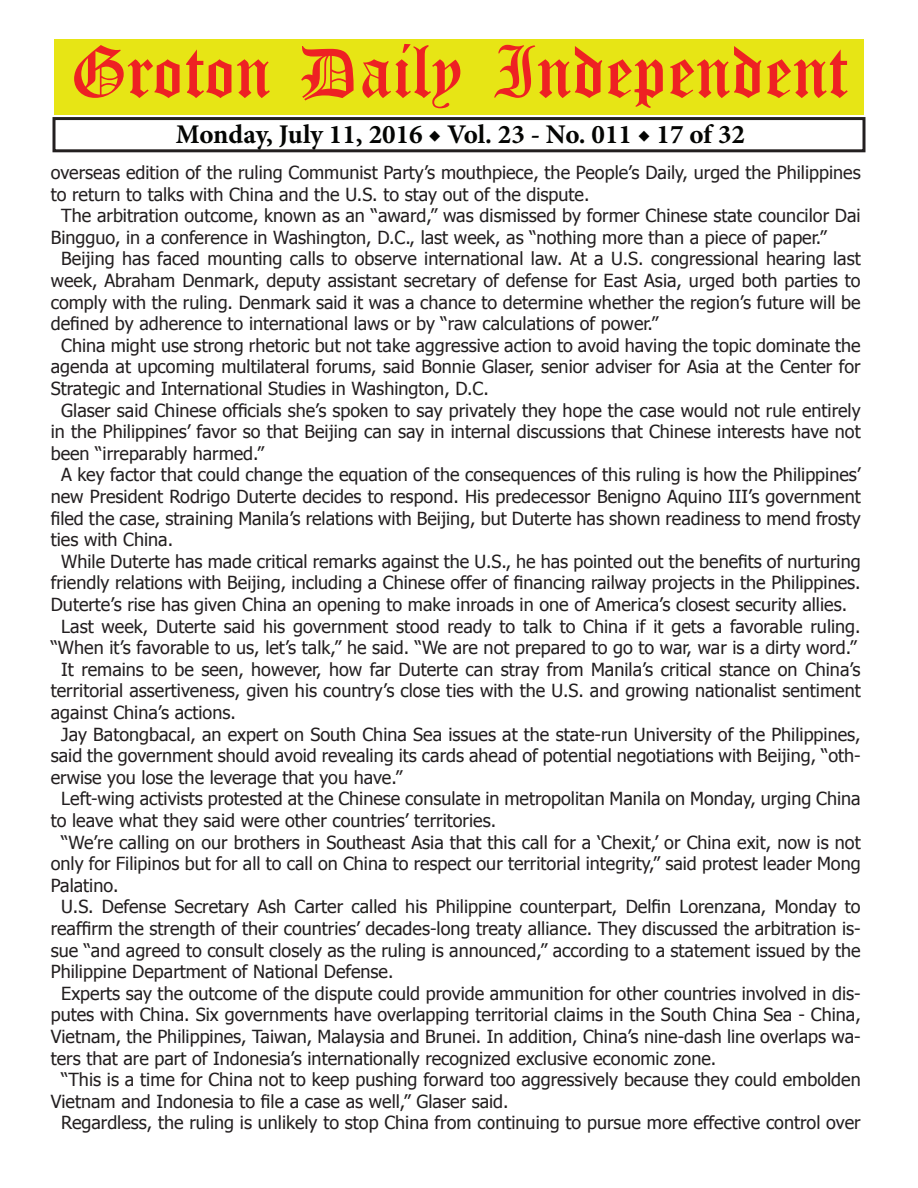
<style>
.page{position:relative;width:918px;height:1188px;background:#fff}
.page>*{position:absolute;margin:0;border:0;box-sizing:border-box;transform-origin:0 0}
.t1{font:54px "Old English Five";color:#ee2123}
.t2{font:700 27px "Minion Pro";color:#040503}
.t3{font:18px "Tahoma";color:#231f20}
</style>
<div class="page">
<div style="left:52px;top:117px;width:814px;height:35px;border:3px solid #231f20"></div>
<div style="left:54px;top:40px;width:810px;height:75px;background:#e7e515"></div>
<h1 class="t1" style="left:70px;top:47px;width:779px">Groton Daily Independent</h1>
<h2 class="t2" style="left:176px;top:116px;width:571px">Monday, July 11, 2016 ◆ Vol. 23 - No. 011 ◆ 17 of 32</h2>
<p class="t3" style="left:51px;top:160px;width:812px">overseas edition of the ruling Communist Party’s mouthpiece, the People’s Daily, urged the Philippines</p>
<p class="t3" style="left:51px;top:182px;width:540px">to return to talks with China and the U.S. to stay out of the dispute.</p>
<p class="t3" style="left:61px;top:204px;width:801px">The arbitration outcome, known as an “award,” was dismissed by former Chinese state councilor Dai</p>
<p class="t3" style="left:51px;top:225px;width:777px">Bingguo, in a conference in Washington, D.C., last week, as “nothing more than a piece of paper.”</p>
<p class="t3" style="left:61px;top:247px;width:801px">Beijing has faced mounting calls to observe international law. At a U.S. congressional hearing last</p>
<p class="t3" style="left:51px;top:268px;width:811px">week, Abraham Denmark, deputy assistant secretary of defense for East Asia, urged both parties to</p>
<p class="t3" style="left:51px;top:290px;width:811px">comply with the ruling. Denmark said it was a chance to determine whether the region’s future will be</p>
<p class="t3" style="left:51px;top:312px;width:609px">defined by adherence to international laws or by “raw calculations of power.”</p>
<p class="t3" style="left:61px;top:333px;width:801px">China might use strong rhetoric but not take aggressive action to avoid having the topic dominate the</p>
<p class="t3" style="left:51px;top:355px;width:811px">agenda at upcoming multilateral forums, said Bonnie Glaser, senior adviser for Asia at the Center for</p>
<p class="t3" style="left:51px;top:376px;width:440px">Strategic and International Studies in Washington, D.C.</p>
<p class="t3" style="left:61px;top:398px;width:801px">Glaser said Chinese officials she’s spoken to say privately they hope the case would not rule entirely</p>
<p class="t3" style="left:51px;top:420px;width:811px">in the Philippines’ favor so that Beijing can say in internal discussions that Chinese interests have not</p>
<p class="t3" style="left:51px;top:441px;width:215px">been “irreparably harmed.”</p>
<p class="t3" style="left:61px;top:463px;width:801px">A key factor that could change the equation of the consequences of this ruling is how the Philippines’</p>
<p class="t3" style="left:51px;top:484px;width:811px">new President Rodrigo Duterte decides to respond. His predecessor Benigno Aquino III’s government</p>
<p class="t3" style="left:51px;top:506px;width:811px">filed the case, straining Manila’s relations with Beijing, but Duterte has shown readiness to mend frosty</p>
<p class="t3" style="left:51px;top:528px;width:124px">ties with China.</p>
<p class="t3" style="left:61px;top:549px;width:801px">While Duterte has made critical remarks against the U.S., he has pointed out the benefits of nurturing</p>
<p class="t3" style="left:51px;top:571px;width:811px">friendly relations with Beijing, including a Chinese offer of financing railway projects in the Philippines.</p>
<p class="t3" style="left:51px;top:592px;width:798px">Duterte’s rise has given China an opening to make inroads in one of America’s closest security allies.</p>
<p class="t3" style="left:61px;top:614px;width:801px">Last week, Duterte said his government stood ready to talk to China if it gets a favorable ruling.</p>
<p class="t3" style="left:51px;top:636px;width:807px">“When it’s favorable to us, let’s talk,” he said. “We are not prepared to go to war, war is a dirty word.”</p>
<p class="t3" style="left:61px;top:657px;width:801px">It remains to be seen, however, how far Duterte can stray from Manila’s critical stance on China’s</p>
<p class="t3" style="left:51px;top:679px;width:811px">territorial assertiveness, given his country’s close ties with the U.S. and growing nationalist sentiment</p>
<p class="t3" style="left:51px;top:700px;width:187px">against China’s actions.</p>
<p class="t3" style="left:61px;top:722px;width:801px">Jay Batongbacal, an expert on South China Sea issues at the state-run University of the Philippines,</p>
<p class="t3" style="left:51px;top:744px;width:811px">said the government should avoid revealing its cards ahead of potential negotiations with Beijing, “oth-</p>
<p class="t3" style="left:51px;top:765px;width:353px">erwise you lose the leverage that you have.”</p>
<p class="t3" style="left:61px;top:787px;width:801px">Left-wing activists protested at the Chinese consulate in metropolitan Manila on Monday, urging China</p>
<p class="t3" style="left:51px;top:808px;width:447px">to leave what they said were other countries’ territories.</p>
<p class="t3" style="left:61px;top:830px;width:801px">“We’re calling on our brothers in Southeast Asia that this call for a ‘Chexit,’ or China exit, now is not</p>
<p class="t3" style="left:51px;top:852px;width:811px">only for Filipinos but for all to call on China to respect our territorial integrity,” said protest leader Mong</p>
<p class="t3" style="left:51px;top:873px;width:69px">Palatino.</p>
<p class="t3" style="left:61px;top:895px;width:801px">U.S. Defense Secretary Ash Carter called his Philippine counterpart, Delfin Lorenzana, Monday to</p>
<p class="t3" style="left:51px;top:916px;width:811px">reaffirm the strength of their countries’ decades-long treaty alliance. They discussed the arbitration is-</p>
<p class="t3" style="left:51px;top:938px;width:811px">sue “and agreed to consult closely as the ruling is announced,” according to a statement issued by the</p>
<p class="t3" style="left:51px;top:960px;width:344px">Philippine Department of National Defense.</p>
<p class="t3" style="left:61px;top:981px;width:801px">Experts say the outcome of the dispute could provide ammunition for other countries involved in dis-</p>
<p class="t3" style="left:51px;top:1003px;width:812px">putes with China. Six governments have overlapping territorial claims in the South China Sea - China,</p>
<p class="t3" style="left:51px;top:1024px;width:811px">Vietnam, the Philippines, Taiwan, Malaysia and Brunei. In addition, China’s nine-dash line overlaps wa-</p>
<p class="t3" style="left:51px;top:1046px;width:667px">ters that are part of Indonesia’s internationally recognized exclusive economic zone.</p>
<p class="t3" style="left:61px;top:1068px;width:801px">“This is a time for China not to keep pushing forward too aggressively because they could embolden</p>
<p class="t3" style="left:51px;top:1089px;width:459px">Vietnam and Indonesia to file a case as well,” Glaser said.</p>
<p class="t3" style="left:61px;top:1111px;width:801px">Regardless, the ruling is unlikely to stop China from continuing to pursue more effective control over</p>
</div>
